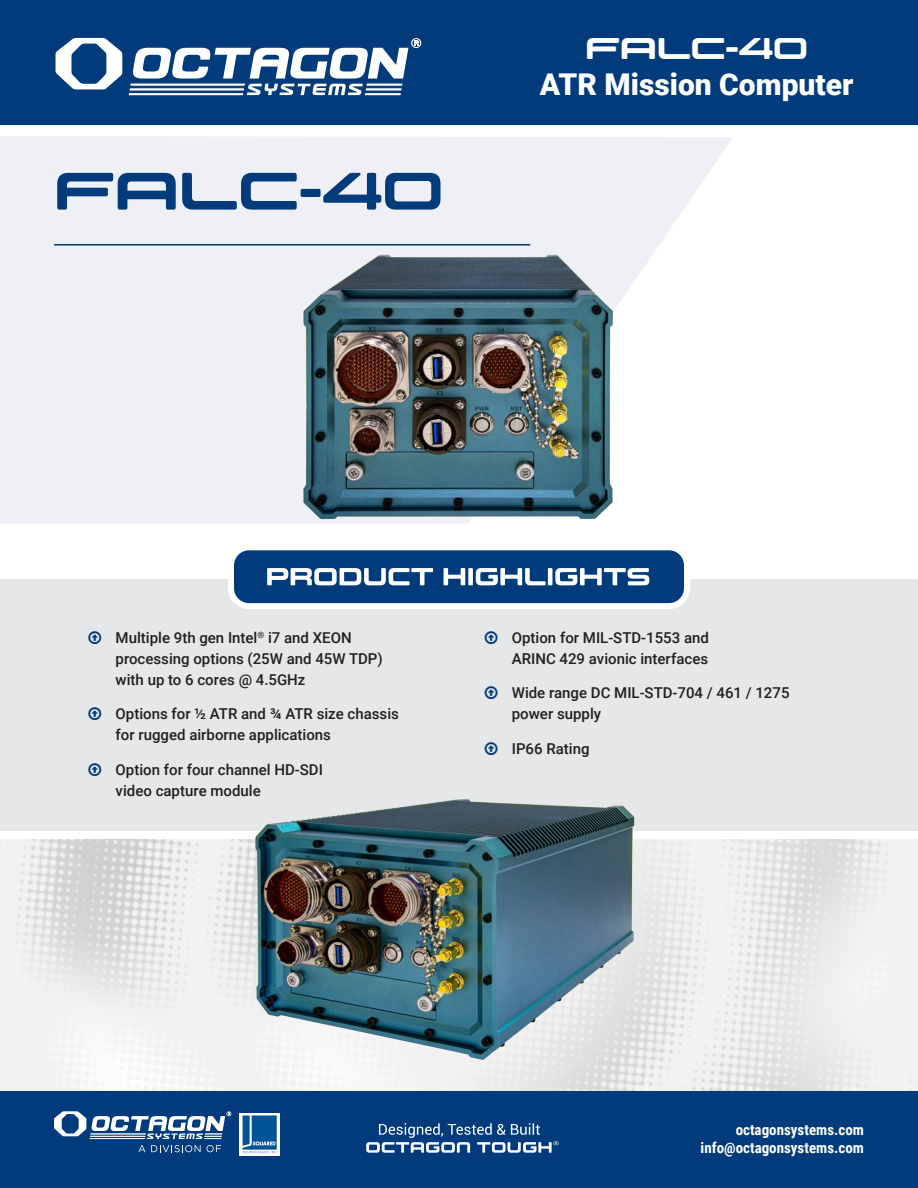
<style>
.page{position:relative;width:918px;height:1188px;background:#fff}
.page>*{position:absolute;margin:0;border:0;box-sizing:border-box;transform-origin:0 0}
.t1{font:52.5px "Controller Ext W01 Five";letter-spacing:.01em;color:#013b7c}
.t2{font:900 30px "Roboto";color:#fff}
.t3{font:30px "Controller Ext W01 Five";letter-spacing:.01em;color:#fff}
.t4{font:500 15px/21px "Roboto";color:#231f20}
.t5{font:700 15px/18px "Roboto Condensed";color:#fff;text-align:right}
</style>
<div class="page">
<div style="left:0;top:0;width:918px;height:125px;background:#013b7c"></div>
<div style="left:0;top:1091px;width:918px;height:97px;background:#013b7c"></div>
<hr style="left:131px;top:84px;width:114px;height:1px;background:#fff">
<hr style="left:130px;top:89px;width:114px;height:1px;background:#fff">
<hr style="left:129px;top:93px;width:114px;height:2px;background:#fff">
<svg style="left:56px;top:38px;width:66px;height:51px"></svg>
<svg style="left:133px;top:38px;width:288px;height:57px"></svg>
<svg style="left:366px;top:1123px;width:192px;height:30px"></svg>
<svg style="left:138px;top:1145px;width:63px;height:7px"></svg>
<svg style="left:207px;top:1145px;width:14px;height:7px"></svg>
<svg style="left:54px;top:1111px;width:177px;height:28px"></svg>
<svg style="left:240px;top:1113px;width:40px;height:43px"></svg>
<svg style="left:243px;top:1115px;width:35px;height:38px"></svg>
<svg style="left:0;top:136px;width:733px;height:388px;fill:#eff0f5"></svg>
<img style="left:299px;top:248px;width:320px;height:276px">
<img style="left:0;top:839px;width:918px;height:252px">
<div style="left:0;top:580px;width:918px;height:251px;background:#e6e7e9"></div>
<div style="left:231px;top:547px;width:456px;height:59px;background:#013b7c;border-radius:18px"></div>
<div style="left:228px;top:544px;width:462px;height:65px;border:6px solid #fff;border-radius:18px"></div>
<img style="left:241px;top:799px;width:408px;height:270px">
<svg style="left:267px;top:568px;width:382px;height:17px"></svg>
<hr style="left:54px;top:244px;width:476px;height:2px;background:#013b7c">
<p class="t1" style="left:54px;top:159px;width:390px">FALC-40</p>
<p class="t3" style="left:586px;top:30px;width:224px">FALC-40</p>
<p class="t2" style="left:540px;top:63px;width:315px">ATR Mission Computer</p>
<p class="t4" style="left:116px;top:626px;width:269px">Multiple 9th gen Intel<sup>®</sup> i7 and XEON processing options (25W and 45W TDP) with up to 6 cores @ 4.5GHz</p>
<p class="t4" style="left:116px;top:703px;width:285px">Options for ½ ATR and ¾ ATR size chassis for rugged airborne applications</p>
<p class="t4" style="left:116px;top:758px;width:209px">Option for four channel HD-SDI video capture module</p>
<p class="t4" style="left:512px;top:626px;width:199px">Option for MIL-STD-1553 and<br>ARINC 429 avionic interfaces</p>
<p class="t4" style="left:512px;top:682px;width:279px">Wide range DC MIL-STD-704 / 461 / 1275 power supply</p>
<p class="t4" style="left:512px;top:738px;width:79px">IP66 Rating</p>
<p class="t5" style="left:701px;top:1120px;width:165px">octagonsystems.com info@octagonsystems.com</p>
</div>
